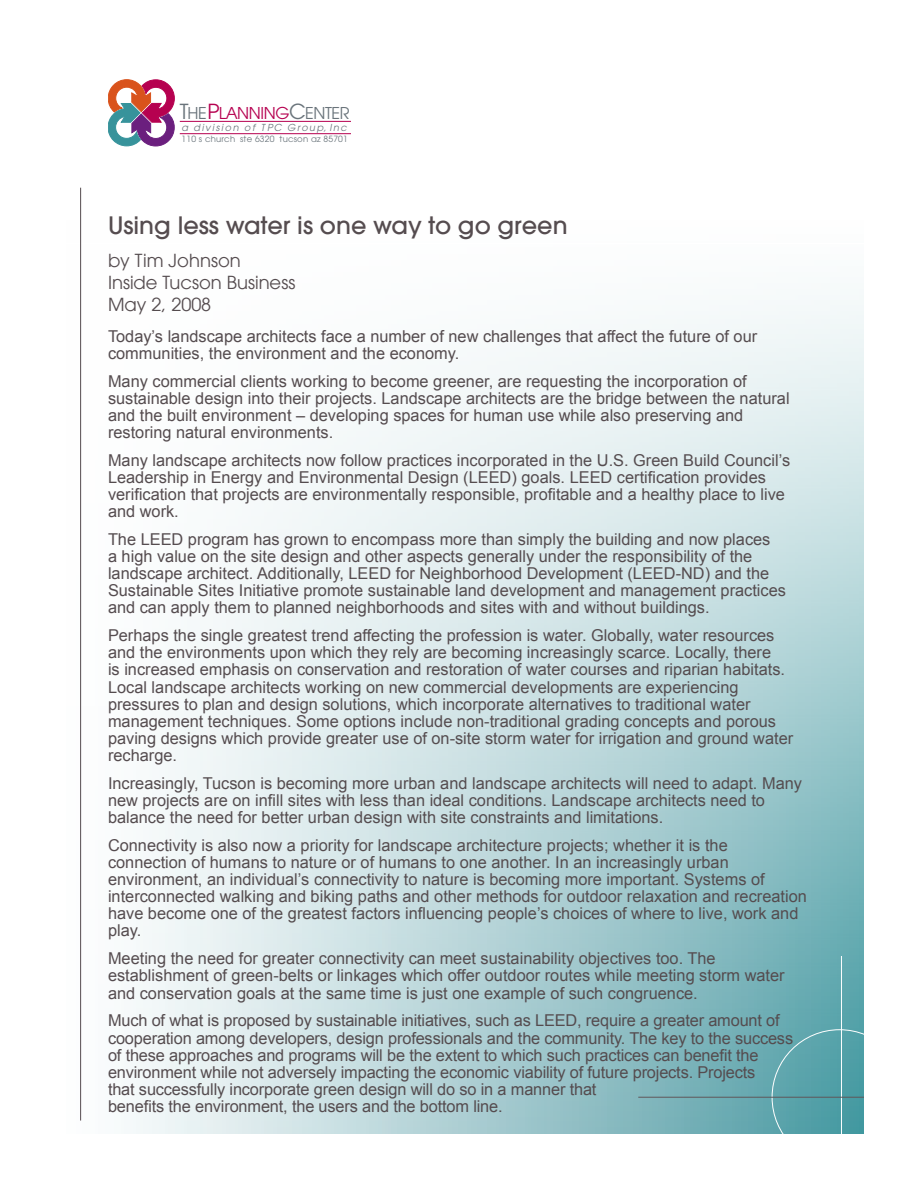
<style>
.page{position:relative;width:918px;height:1188px;background:#fff}
.page>*{position:absolute;margin:0;border:0;box-sizing:border-box;transform-origin:0 0}
.t1{font:500 24px "Avant Garde";color:#554c4f}
.t2{font:18px/21.6px "Avant Garde";color:#554c4f}
.t3{font:16.35px/17.1px "Arial";color:#554c4f}
.t4{font:16.2px "Avant Garde";letter-spacing:-.025em;color:#6a747b}
.t5{font:italic 9.6px "Avant Garde";letter-spacing:.17em;color:#6a747b}
.t6{font:8.55px "Avant Garde";letter-spacing:.025em;color:#6a747b}
.s1{font-size:20.7px}
.s2{font-size:20.7px;color:#b60150}
.s3{color:#b60150}
</style>
<div class="page">
<img style="left:80px;top:79px;width:784px;height:1055px">
<hr style="left:80px;top:188px;width:1px;height:933px;background:#554c4f">
<hr style="left:180px;top:121px;width:171px;height:1px;background:#b60150">
<hr style="left:180px;top:133px;width:171px;height:1px;background:#b60150">
<svg style="left:108px;top:80px;width:67px;height:66px"></svg>
<p class="t4" style="left:180px;top:103px;width:171px"><span class="s1">T</span>HE<span class="s2">P</span><span class="s3">LANNING</span><span class="s1">C</span>ENTER</p>
<p class="t5" style="left:182px;top:122px;width:167px">a division of TPC Group, Inc</p>
<p class="t6" style="left:182px;top:134px;width:168px">110 s church ste 6320 tucson az 85701</p>
<h1 class="t1" style="left:108px;top:210px;width:461px">Using less water is one way to go green</h1>
<p class="t2" style="left:108px;top:250px;width:189px">by Tim Johnson<br>Inside Tucson Business<br>May 2, 2008</p>
<p class="t3" style="left:108px;top:327px;width:651px">Today’s landscape architects face a number of new challenges that affect the future of our communities, the environment and the economy.</p>
<p class="t3" style="left:108px;top:372px;width:683px">Many commercial clients working to become greener, are requesting the incorporation of sustainable design into their projects. Landscape architects are the bridge between the natural and the built environment – developing spaces for human use while also preserving and restoring natural environments.</p>
<p class="t3" style="left:108px;top:452px;width:684px">Many landscape architects now follow practices incorporated in the U.S. Green Build Council’s Leadership in Energy and Environmental Design (LEED) goals. LEED certification provides verification that projects are environmentally responsible, profitable and a healthy place to live and work.</p>
<p class="t3" style="left:108px;top:531px;width:680px">The LEED program has grown to encompass more than simply the building and now places<br>a high value on the site design and other aspects generally under the responsibility of the landscape architect. Additionally, LEED for Neighborhood Development (LEED-ND) and the Sustainable Sites Initiative promote sustainable land development and management practices and can apply them to planned neighborhoods and sites with and without buildings.</p>
<p class="t3" style="left:108px;top:627px;width:687px">Perhaps the single greatest trend affecting the profession is water. Globally, water resources and the environments upon which they rely are becoming increasingly scarce. Locally, there<br>is increased emphasis on conservation and restoration of water courses and riparian habitats.<br>Local landscape architects working on new commercial developments are experiencing pressures to plan and design solutions, which incorporate alternatives to traditional water management techniques. Some options include non-traditional grading concepts and porous paving designs which provide greater use of on-site storm water for irrigation and ground water recharge.</p>
<p class="t3" style="left:108px;top:775px;width:696px">Increasingly, Tucson is becoming more urban and landscape architects will need to adapt. Many new projects are on infill sites with less than ideal conditions. Landscape architects need to balance the need for better urban design with site constraints and limitations.</p>
<p class="t3" style="left:108px;top:837px;width:700px">Connectivity is also now a priority for landscape architecture projects; whether it is the connection of humans to nature or of humans to one another. In an increasingly urban environment, an individual’s connectivity to nature is becoming more important. Systems of interconnected walking and biking paths and other methods for outdoor relaxation and recreation have become one of the greatest factors influencing people’s choices of where to live, work and play.</p>
<p class="t3" style="left:108px;top:950px;width:678px">Meeting the need for greater connectivity can meet sustainability objectives too. The establishment of green-belts or linkages which offer outdoor routes while meeting storm water and conservation goals at the same time is just one example of such congruence.</p>
<p class="t3" style="left:108px;top:1012px;width:687px">Much of what is proposed by sustainable initiatives, such as LEED, require a greater amount of cooperation among developers, design professionals and the community. The key to the success of these approaches and programs will be the extent to which such practices can benefit the environment while not adversely impacting the economic viability of future projects. Projects<br>that successfully incorporate green design will do so in a manner that<br>benefits the environment, the users and the bottom line.</p>
</div>
